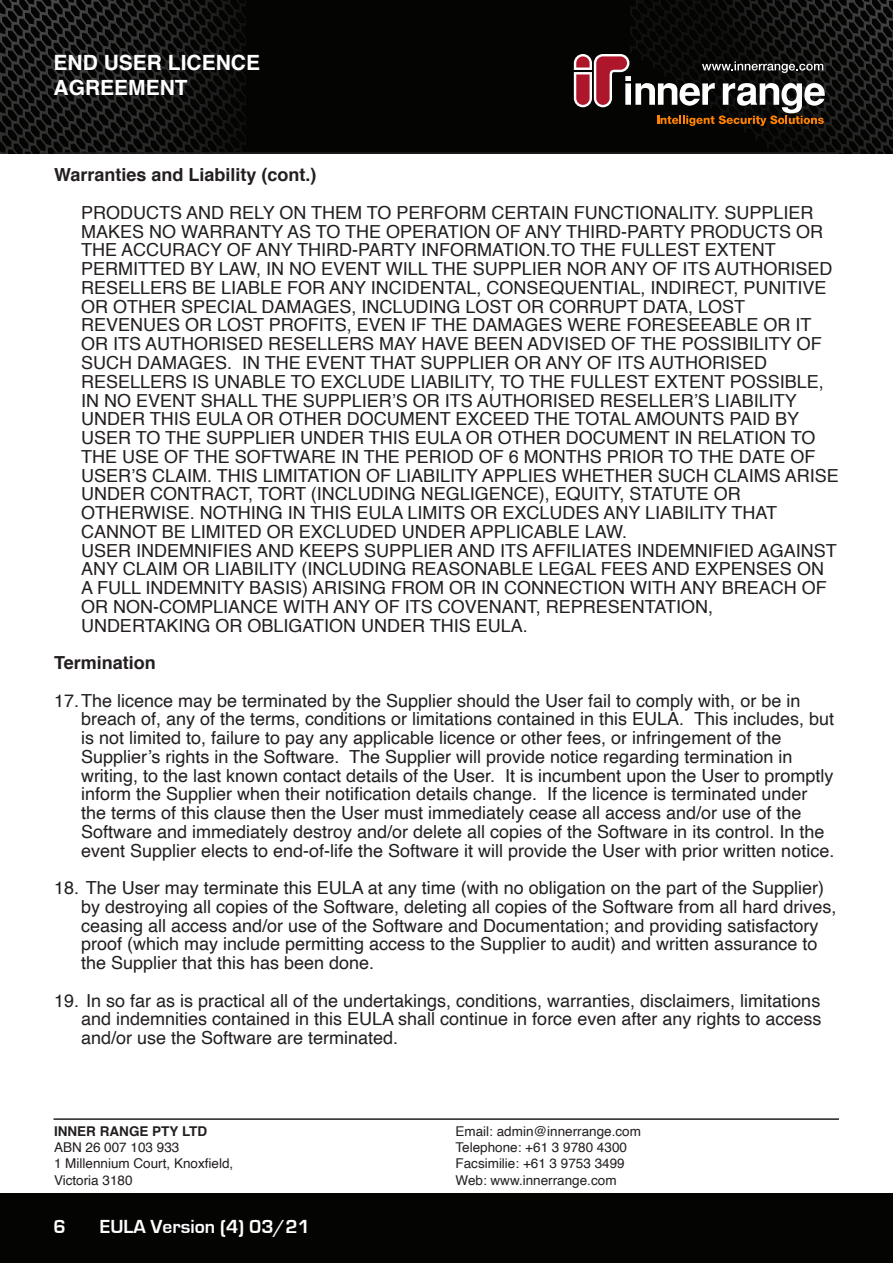
<style>
.page{position:relative;width:893px;height:1263px;background:#fff}
.page>*{position:absolute;margin:0;border:0;box-sizing:border-box;transform-origin:0 0}
.t1{font:700 21px/25.2px "Helvetica";color:#fff}
.t2{font:700 19.5px "Eurostile";color:#fff}
.t3{font:18px/18.8px "Helvetica";color:#231f20}
.t4{font:700 18px "Helvetica";color:#231f20}
.t5{font:13.5px/16.2px "Helvetica";color:#231f20}
.t6{font:700 13.5px "Helvetica";color:#231f20}
</style>
<div class="page">
<div style="left:0;top:0;width:893px;height:154px;background:#040503"></div>
<svg style="left:0;top:0;width:246px;height:154px"></svg>
<div style="left:0;top:1193px;width:893px;height:70px;background:#040503"></div>
<hr style="left:54px;top:152px;width:785px;height:2px;background:#231f20">
<hr style="left:54px;top:1118px;width:785px;height:2px;background:#231f20">
<svg style="left:574px;top:0;width:319px;height:154px"></svg>
<p class="t1" style="left:54px;top:50px;width:208px">END USER LICENCE<br>AGREEMENT</p>
<p class="t4" style="left:54px;top:161px;width:264px">Warranties and Liability (cont.)</p>
<p class="t3" style="left:81px;top:204px;width:759px">PRODUCTS AND RELY ON THEM TO PERFORM CERTAIN FUNCTIONALITY. SUPPLIER MAKES NO WARRANTY AS TO THE OPERATION OF ANY THIRD-PARTY PRODUCTS OR THE ACCURACY OF ANY THIRD-PARTY INFORMATION.TO THE FULLEST EXTENT PERMITTED BY LAW, IN NO EVENT WILL THE SUPPLIER NOR ANY OF ITS AUTHORISED RESELLERS BE LIABLE FOR ANY INCIDENTAL, CONSEQUENTIAL, INDIRECT, PUNITIVE OR OTHER SPECIAL DAMAGES, INCLUDING LOST OR CORRUPT DATA, LOST REVENUES OR LOST PROFITS, EVEN IF THE DAMAGES WERE FORESEEABLE OR IT OR ITS AUTHORISED RESELLERS MAY HAVE BEEN ADVISED OF THE POSSIBILITY OF SUCH DAMAGES. IN THE EVENT THAT SUPPLIER OR ANY OF ITS AUTHORISED RESELLERS IS UNABLE TO EXCLUDE LIABILITY, TO THE FULLEST EXTENT POSSIBLE, IN NO EVENT SHALL THE SUPPLIER’S OR ITS AUTHORISED RESELLER’S LIABILITY UNDER THIS EULA OR OTHER DOCUMENT EXCEED THE TOTAL AMOUNTS PAID BY USER TO THE SUPPLIER UNDER THIS EULA OR OTHER DOCUMENT IN RELATION TO THE USE OF THE SOFTWARE IN THE PERIOD OF 6 MONTHS PRIOR TO THE DATE OF USER’S CLAIM. THIS LIMITATION OF LIABILITY APPLIES WHETHER SUCH CLAIMS ARISE UNDER CONTRACT, TORT (INCLUDING NEGLIGENCE), EQUITY, STATUTE OR OTHERWISE. NOTHING IN THIS EULA LIMITS OR EXCLUDES ANY LIABILITY THAT CANNOT BE LIMITED OR EXCLUDED UNDER APPLICABLE LAW.<br>USER INDEMNIFIES AND KEEPS SUPPLIER AND ITS AFFILIATES INDEMNIFIED AGAINST ANY CLAIM OR LIABILITY (INCLUDING REASONABLE LEGAL FEES AND EXPENSES ON A FULL INDEMNITY BASIS) ARISING FROM OR IN CONNECTION WITH ANY BREACH OF OR NON-COMPLIANCE WITH ANY OF ITS COVENANT, REPRESENTATION, UNDERTAKING OR OBLIGATION UNDER THIS EULA.</p>
<p class="t4" style="left:54px;top:648px;width:103px">Termination</p>
<p class="t3" style="left:81px;top:691px;width:755px;text-indent:-27px">17.The licence may be terminated by the Supplier should the User fail to comply with, or be in breach of, any of the terms, conditions or limitations contained in this EULA. This includes, but is not limited to, failure to pay any applicable licence or other fees, or infringement of the Supplier’s rights in the Software. The Supplier will provide notice regarding termination in writing, to the last known contact details of the User. It is incumbent upon the User to promptly inform the Supplier when their notification details change. If the licence is terminated under the terms of this clause then the User must immediately cease all access and/or use of the Software and immediately destroy and/or delete all copies of the Software in its control. In the event Supplier elects to end-of-life the Software it will provide the User with prior written notice.</p>
<p class="t3" style="left:81px;top:879px;width:757px;text-indent:-27px">18. The User may terminate this EULA at any time (with no obligation on the part of the Supplier) by destroying all copies of the Software, deleting all copies of the Software from all hard drives, ceasing all access and/or use of the Software and Documentation; and providing satisfactory proof (which may include permitting access to the Supplier to audit) and written assurance to the Supplier that this has been done.</p>
<p class="t3" style="left:81px;top:991px;width:742px;text-align:justify;text-indent:-27px">19. In so far as is practical all of the undertakings, conditions, warranties, disclaimers, limitations and indemnities contained in this EULA shall continue in force even after any rights to access and/or use the Software are terminated.</p>
<p class="t6" style="left:54px;top:1120px;width:155px">INNER RANGE PTY LTD</p>
<p class="t5" style="left:54px;top:1140px;width:181px">ABN 26 007 103 933<br>1 Millennium Court, Knoxfield,<br>Victoria 3180</p>
<p class="t2" style="left:54px;top:1216px;width:14px">6</p>
<p class="t2" style="left:100px;top:1216px;width:212px">EULA Version (4) 03/21</p>
<p class="t5" style="left:455px;top:1123px;width:187px">Email: admin@innerrange.com<br>Telephone: +61 3 9780 4300<br>Facsimilie: +61 3 9753 3499<br>Web: www.innerrange.com</p>
</div>
